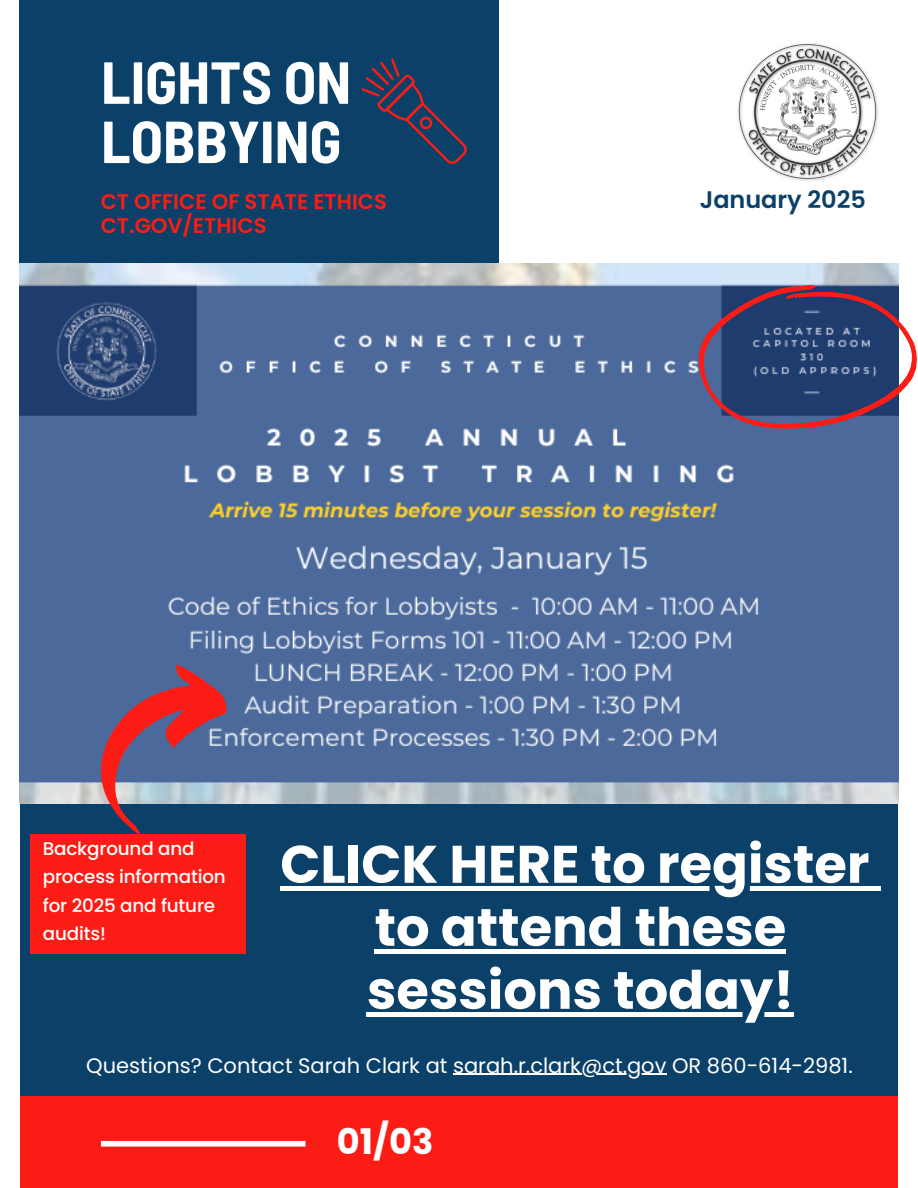
<style>
.page{position:relative;width:918px;height:1188px;background:#fff}
.page>*{position:absolute;margin:0;border:0;box-sizing:border-box;transform-origin:0 0}
.t1{font:700 semi-condensed 59.25px/59.2px "Barlow";color:#fff}
.t2{font:700 52.8px/63px "Poppins";color:#fff;text-align:center}
.t3{font:700 35.25px "Poppins";color:#fff}
.t4{font:600 24px "Poppins";color:#0b4068}
.t5{font:600 21.15px/23.2px "Poppins";color:#fb1d15}
.t6{font:21px "Poppins";color:#fff}
.t7{font:500 18.3px/28.7px "Poppins";letter-spacing:-.01em;color:#fff}
</style>
<div class="page">
<div style="left:20px;top:0;width:479px;height:584px;background:#0b4068"></div>
<img style="left:20px;top:264px;width:878px;height:540px">
<div style="left:20px;top:804px;width:878px;height:354px;background:#0b4068"></div>
<div style="left:20px;top:1096px;width:878px;height:92px;background:#fb1d15"></div>
<div style="left:101px;top:1141px;width:204px;height:6px;background:#fff"></div>
<img style="left:738px;top:43px;width:140px;height:138px">
<svg style="left:361px;top:59px;width:106px;height:105px"></svg>
<svg style="left:101px;top:664px;width:126px;height:170px"></svg>
<div style="left:30px;top:834px;width:215px;height:120px;background:#fb1d15"></div>
<svg style="left:699px;top:285px;width:218px;height:143px;background:#4d5179"></svg>
<div style="left:280px;top:886px;width:589px;height:5px;background:#fff"></div>
<div style="left:869px;top:886px;width:12px;height:5px;background:#fff"></div>
<div style="left:375px;top:949px;width:411px;height:5px;background:#fff"></div>
<div style="left:367px;top:1012px;width:427px;height:5px;background:#fff"></div>
<hr style="left:453px;top:1074px;width:214px;height:1px;background:#fff">
<h1 class="t1" style="left:101px;top:51px;width:252px">LIGHTS ON<br>LOBBYING</h1>
<p class="t5" style="left:101px;top:190px;width:288px">CT OFFICE OF STATE ETHICS<br>CT.GOV/ETHICS</p>
<h4 class="t4" style="left:700px;top:183px;width:168px">January 2025</h4>
<p class="t7" style="left:43px;top:834px;width:184px">Background and process information for 2025 and future audits!</p>
<p class="t2" style="left:280px;top:833px;width:591px">CLICK HERE to register to attend these</p>
<h5 class="t2" style="left:367px;top:959px;width:429px">sessions today!</h5>
<p class="t6" style="left:86px;top:1051px;width:768px">Questions? Contact Sarah Clark at sarah.r.clark@ct.gov OR 860-614-2981.</p>
<p class="t3" style="left:337px;top:1117px;width:98px">01/03</p>
</div>
